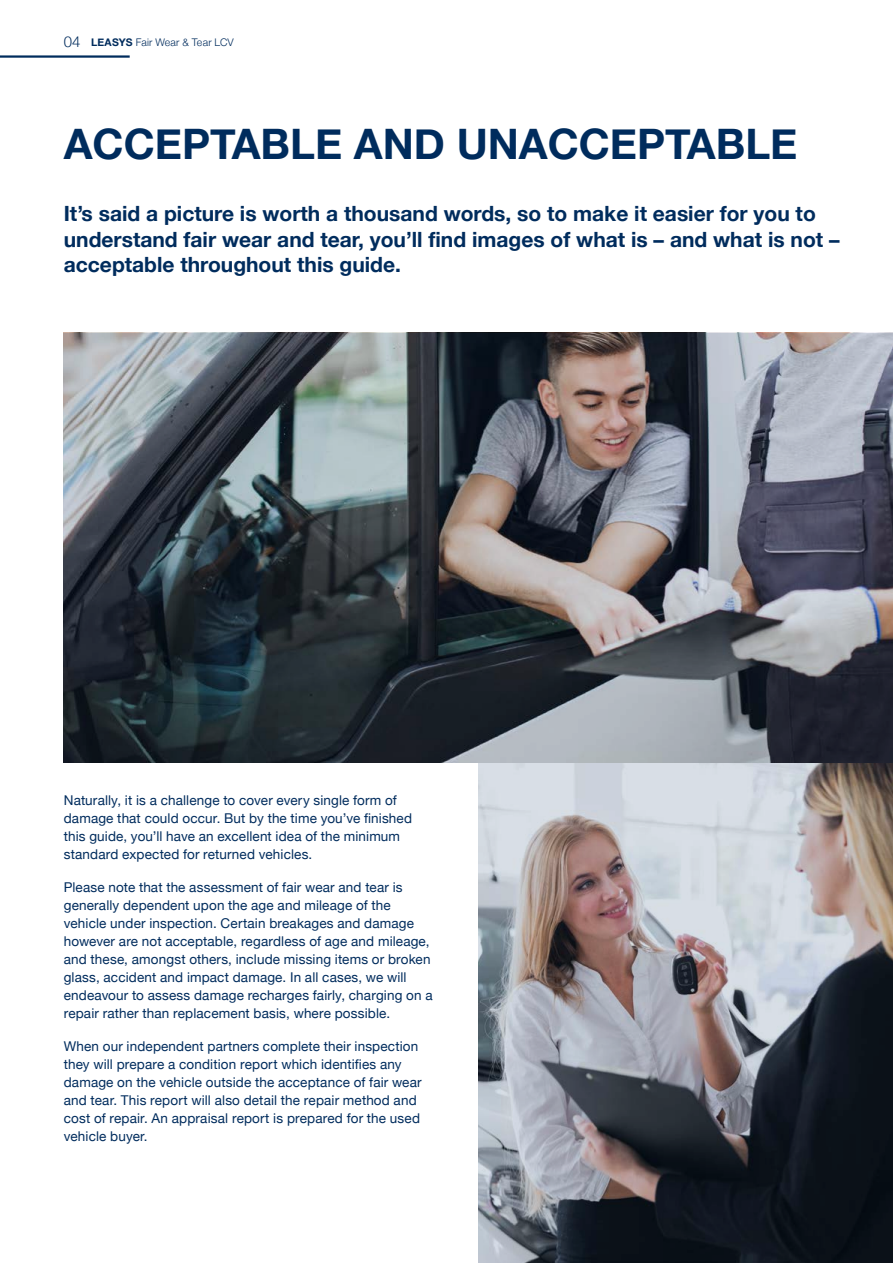
<style>
.page{position:relative;width:893px;height:1263px;background:#fff}
.page>*{position:absolute;margin:0;border:0;box-sizing:border-box;transform-origin:0 0}
.t1{font:700 42px "Helvetica Neue";color:#002c5d}
.t2{font:700 21px/25.5px "Helvetica Neue";color:#002c5d}
.t3{font:300 15px "Helvetica Neue";color:#002c5d}
.t4{font:13.5px/18px "Helvetica Neue";letter-spacing:.01em;color:#002c5d}
.t5{font:300 10.5px "Helvetica Neue";letter-spacing:.02em;color:#002c5d}
.s1{font-weight:700}
</style>
<div class="page">
<svg style="left:479px;top:762px;width:414px;height:501px;background:#7d7d83"></svg>
<hr style="left:0;top:55px;width:130px;height:3px;background:#002c5d">
<img style="left:64px;top:333px;width:829px;height:429px">
<p class="t3" style="left:64px;top:29px;width:18px">04</p>
<p class="t5" style="left:91px;top:34px;width:144px"><span class="s1">LEASYS</span> Fair Wear &amp; Tear LCV</p>
<h1 class="t1" style="left:64px;top:111px;width:735px">ACCEPTABLE AND UNACCEPTABLE</h1>
<h2 class="t2" style="left:64px;top:201px;width:777px">It’s said a picture is worth a thousand words, so to make it easier for you to understand fair wear and tear, you’ll find images of what is – and what is not – acceptable throughout this guide.</h2>
<p class="t4" style="left:64px;top:792px;width:350px">Naturally, it is a challenge to cover every single form of damage that could occur. But by the time you’ve finished this guide, you’ll have an excellent idea of the minimum standard expected for returned vehicles.</p>
<p class="t4" style="left:64px;top:879px;width:370px">Please note that the assessment of fair wear and tear is generally dependent upon the age and mileage of the vehicle under inspection. Certain breakages and damage however are not acceptable, regardless of age and mileage, and these, amongst others, include missing items or broken glass, accident and impact damage. In all cases, we will endeavour to assess damage recharges fairly, charging on a repair rather than replacement basis, where possible.</p>
<p class="t4" style="left:64px;top:1037px;width:359px">When our independent partners complete their inspection they will prepare a condition report which identifies any damage on the vehicle outside the acceptance of fair wear and tear. This report will also detail the repair method and cost of repair. An appraisal report is prepared for the used vehicle buyer.</p>
</div>
